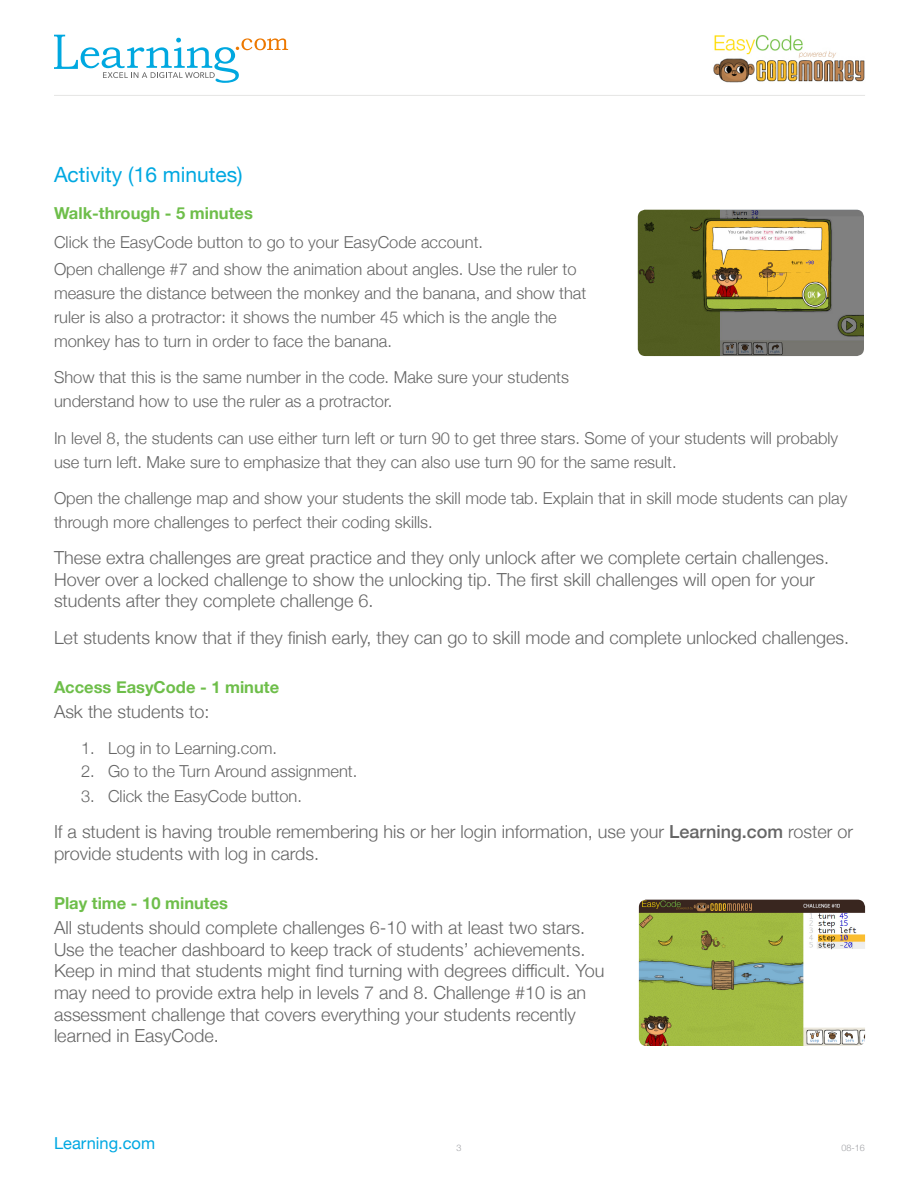
<style>
.page{position:relative;width:918px;height:1188px;background:#fff}
.page>*{position:absolute;margin:0;border:0;box-sizing:border-box;transform-origin:0 0}
.Subheader{font:21px "Helvetica Neue";color:#00a8e1}
.Intro_text{font:300 18px/21.6px "Helvetica Neue";color:#666}
.Intro_text-2{font:300 16.5px/24px "Helvetica Neue";color:#666}
.Intro_text-3{font:700 16.5px "Helvetica Neue";color:#6ebe4a}
.Subheader-2{font:700 16.5px "Helvetica Neue";color:#6ebe4a}
.t1{font:16.5px "Helvetica Neue";color:#00a8e2}
.t2{font:300 9px "Helvetica Neue";color:#a0a1a5}
.s1{font-weight:500}
</style>
<div class="page">
<hr style="left:54px;top:95px;width:811px;height:1px;background:#e5e5e4">
<svg style="left:54px;top:35px;width:234px;height:48px"></svg>
<img style="left:713px;top:35px;width:152px;height:48px">
<img style="left:638px;top:210px;width:226px;height:146px">
<img style="left:639px;top:900px;width:226px;height:146px">
<p class="Subheader" style="left:54px;top:159px;width:190px">Activity (16 minutes)</p>
<p class="Subheader-2" style="left:54px;top:201px;width:200px">Walk-through - 5 minutes</p>
<p class="Intro_text-2" style="left:54px;top:229px;width:431px">Click the EasyCode button to go to your EasyCode account.</p>
<p class="Intro_text-2" style="left:54px;top:256px;width:534px">Open challenge #7 and show the animation about angles. Use the ruler to measure the distance between the monkey and the banana, and show that ruler is also a protractor: it shows the number 45 which is the angle the monkey has to turn in order to face the banana.</p>
<p class="Intro_text-2" style="left:54px;top:364px;width:517px">Show that this is the same number in the code. Make sure your students understand how to use the ruler as a protractor.</p>
<p class="Intro_text-2" style="left:54px;top:425px;width:786px">In level 8, the students can use either turn left or turn 90 to get three stars. Some of your students will probably use turn left. Make sure to emphasize that they can also use turn 90 for the same result.</p>
<p class="Intro_text-2" style="left:54px;top:485px;width:795px">Open the challenge map and show your students the skill mode tab. Explain that in skill mode students can play through more challenges to perfect their coding skills.</p>
<p class="Intro_text" style="left:54px;top:546px;width:777px">These extra challenges are great practice and they only unlock after we complete certain challenges.<br>Hover over a locked challenge to show the unlocking tip. The first skill challenges will open for your students after they complete challenge 6.</p>
<p class="Intro_text" style="left:54px;top:625px;width:797px">Let students know that if they finish early, they can go to skill mode and complete unlocked challenges.</p>
<p class="Intro_text-3" style="left:54px;top:675px;width:227px">Access EasyCode - 1 minute</p>
<p class="Intro_text" style="left:54px;top:699px;width:157px">Ask the students to:</p>
<p class="Intro_text-2" style="left:81px;top:735px;width:198px">1. Log in to Learning.com.</p>
<p class="Intro_text-2" style="left:81px;top:758px;width:278px">2. Go to the Turn Around assignment.</p>
<p class="Intro_text-2" style="left:81px;top:783px;width:223px">3. Click the EasyCode button.</p>
<p class="Intro_text" style="left:54px;top:819px;width:801px">If a student is having trouble remembering his or her login information, use your <span class="s1">Learning.com</span> roster or provide students with log in cards.</p>
<p class="Intro_text-3" style="left:54px;top:890px;width:176px">Play time - 10 minutes</p>
<p class="Intro_text" style="left:54px;top:916px;width:552px">All students should complete challenges 6-10 with at least two stars.<br>Use the teacher dashboard to keep track of students’ achievements.<br>Keep in mind that students might find turning with degrees difficult. You may need to provide extra help in levels 7 and 8. Challenge #10 is an assessment challenge that covers everything your students recently learned in EasyCode.</p>
<p class="t1" style="left:54px;top:1131px;width:103px">Learning.com</p>
<p class="t2" style="left:456px;top:1140px;width:7px">3</p>
<p class="t2" style="left:841px;top:1140px;width:25px">08-16</p>
</div>
